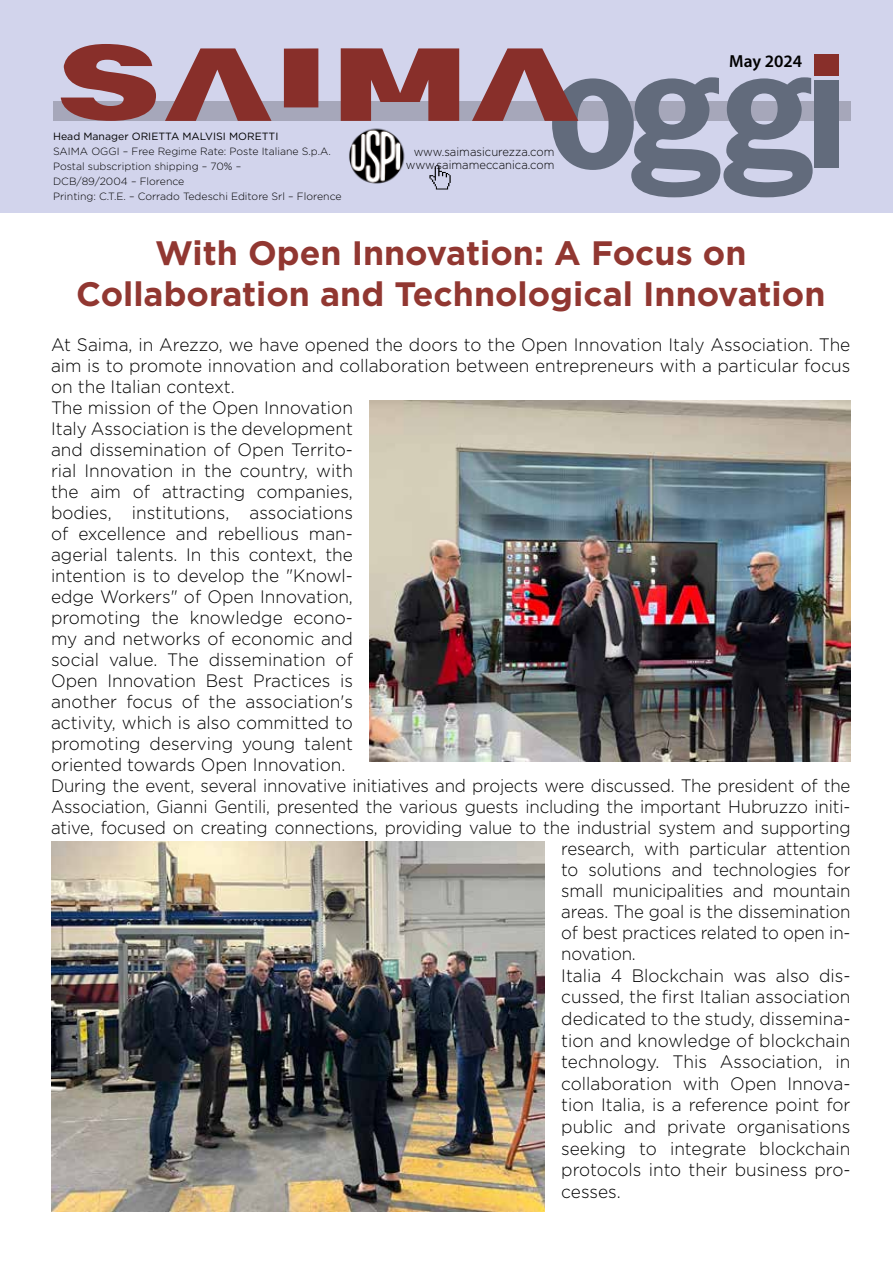
<style>
.page{position:relative;width:893px;height:1263px;background:#fff}
.page>*{position:absolute;margin:0;border:0;box-sizing:border-box;transform-origin:0 0}
.t1{font:700 33.9px/40.7px "Gotham";color:#913731;text-align:center}
.t2{font:300 18px "Gotham";color:#000;scale:.96 1}
.t3{font:300 18px "Gotham";color:#000;scale:.94 1}
.t4{font:600 17.4px "Myriad Pro";color:#000}
.t5{font:300 12px/13.5px "Gotham";color:#000;text-align:right;scale:.94 1}
.t6{font:300 10.5px/15px "Gotham";color:#000}
.t7{font:10.5px "Gotham";color:#000}
</style>
<div class="page">
<div style="left:0;top:0;width:893px;height:213px;background:#d2d4ec"></div>
<div style="left:53px;top:102px;width:797px;height:19px;background:#a6a7ba"></div>
<div style="left:284px;top:48px;width:34px;height:59px;background:#882f2a"></div>
<svg style="left:165px;top:48px;width:106px;height:73px"></svg>
<svg style="left:341px;top:48px;width:118px;height:73px"></svg>
<svg style="left:60px;top:44px;width:96px;height:77px"></svg>
<div style="left:814px;top:54px;width:25px;height:22px;background:#882f2a"></div>
<div style="left:814px;top:80px;width:25px;height:88px;background:#626b7c"></div>
<svg style="left:472px;top:48px;width:341px;height:149px"></svg>
<svg style="left:448px;top:173px;width:3px;height:16px"></svg>
<img style="left:340px;top:108px;width:108px;height:82px">
<img style="left:370px;top:401px;width:480px;height:360px">
<img style="left:51px;top:841px;width:493px;height:371px">
<p class="t7" style="left:53px;top:130px;width:227px">Head Manager ORIETTA MALVISI MORETTI</p>
<p class="t6" style="left:53px;top:144px;width:290px">SAIMA OGGI – Free Regime Rate: Poste Italiane S.p.A.<br>Postal subscription shipping – 70% –<br>DCB/89/2004 – Florence<br>Printing: C.T.E. – Corrado Tedeschi Editore Srl – Florence</p>
<p class="t5" style="left:406px;top:144px;width:160px">www.saimasicurezza.com www.saimameccanica.com</p>
<p class="t4" style="left:729px;top:51px;width:75px">May 2024</p>
<h1 class="t1" style="left:76px;top:233px;width:751px">With Open Innovation: A Focus on<br>Collaboration and Technological Innovation</h1>
<p class="t2" style="left:51px;top:333px;width:834px">At Saima, in Arezzo, we have opened the doors to the Open Innovation Italy Association. The</p>
<p class="t2" style="left:51px;top:354px;width:834px">aim is to promote innovation and collaboration between entrepreneurs with a particular focus</p>
<p class="t2" style="left:51px;top:375px;width:193px">on the Italian context.</p>
<p class="t2" style="left:51px;top:396px;width:316px">The mission of the Open Innovation</p>
<p class="t2" style="left:51px;top:417px;width:316px">Italy Association is the development</p>
<p class="t2" style="left:51px;top:438px;width:316px">and dissemination of Open Territo-</p>
<p class="t2" style="left:51px;top:459px;width:316px">rial Innovation in the country, with</p>
<p class="t2" style="left:51px;top:480px;width:316px">the aim of attracting companies,</p>
<p class="t2" style="left:51px;top:501px;width:316px">bodies, institutions, associations</p>
<p class="t2" style="left:51px;top:522px;width:316px">of excellence and rebellious man-</p>
<p class="t2" style="left:51px;top:543px;width:316px">agerial talents. In this context, the</p>
<p class="t2" style="left:51px;top:564px;width:316px">intention is to develop the "Knowl-</p>
<p class="t2" style="left:51px;top:585px;width:316px">edge Workers" of Open Innovation,</p>
<p class="t2" style="left:51px;top:606px;width:316px">promoting the knowledge econo-</p>
<p class="t2" style="left:51px;top:627px;width:316px">my and networks of economic and</p>
<p class="t2" style="left:51px;top:648px;width:316px">social value. The dissemination of</p>
<p class="t2" style="left:51px;top:669px;width:316px">Open Innovation Best Practices is</p>
<p class="t2" style="left:51px;top:690px;width:316px">another focus of the association's</p>
<p class="t2" style="left:51px;top:711px;width:316px">activity, which is also committed to</p>
<p class="t2" style="left:51px;top:732px;width:316px">promoting deserving young talent</p>
<p class="t2" style="left:51px;top:753px;width:308px">oriented towards Open Innovation.</p>
<p class="t3" style="left:51px;top:774px;width:852px">During the event, several innovative initiatives and projects were discussed. The president of the</p>
<p class="t3" style="left:51px;top:795px;width:852px">Association, Gianni Gentili, presented the various guests including the important Hubruzzo initi-</p>
<p class="t3" style="left:51px;top:816px;width:852px">ative, focused on creating connections, providing value to the industrial system and supporting</p>
<p class="t3" style="left:561px;top:837px;width:309px">research, with particular attention</p>
<p class="t3" style="left:561px;top:858px;width:309px">to solutions and technologies for</p>
<p class="t3" style="left:561px;top:879px;width:309px">small municipalities and mountain</p>
<p class="t3" style="left:561px;top:900px;width:309px">areas. The goal is the dissemination</p>
<p class="t3" style="left:561px;top:921px;width:309px">of best practices related to open in-</p>
<p class="t3" style="left:561px;top:942px;width:81px">novation.</p>
<p class="t2" style="left:561px;top:964px;width:303px">Italia 4 Blockchain was also dis-</p>
<p class="t2" style="left:561px;top:985px;width:303px">cussed, the first Italian association</p>
<p class="t2" style="left:561px;top:1007px;width:303px">dedicated to the study, dissemina-</p>
<p class="t2" style="left:561px;top:1029px;width:303px">tion and knowledge of blockchain</p>
<p class="t2" style="left:561px;top:1050px;width:303px">technology. This Association, in</p>
<p class="t2" style="left:561px;top:1072px;width:303px">collaboration with Open Innova-</p>
<p class="t2" style="left:561px;top:1093px;width:303px">tion Italia, is a reference point for</p>
<p class="t2" style="left:561px;top:1115px;width:303px">public and private organisations</p>
<p class="t2" style="left:561px;top:1137px;width:303px">seeking to integrate blockchain</p>
<p class="t2" style="left:561px;top:1158px;width:303px">protocols into their business pro-</p>
<p class="t2" style="left:561px;top:1180px;width:63px">cesses.</p>
</div>
